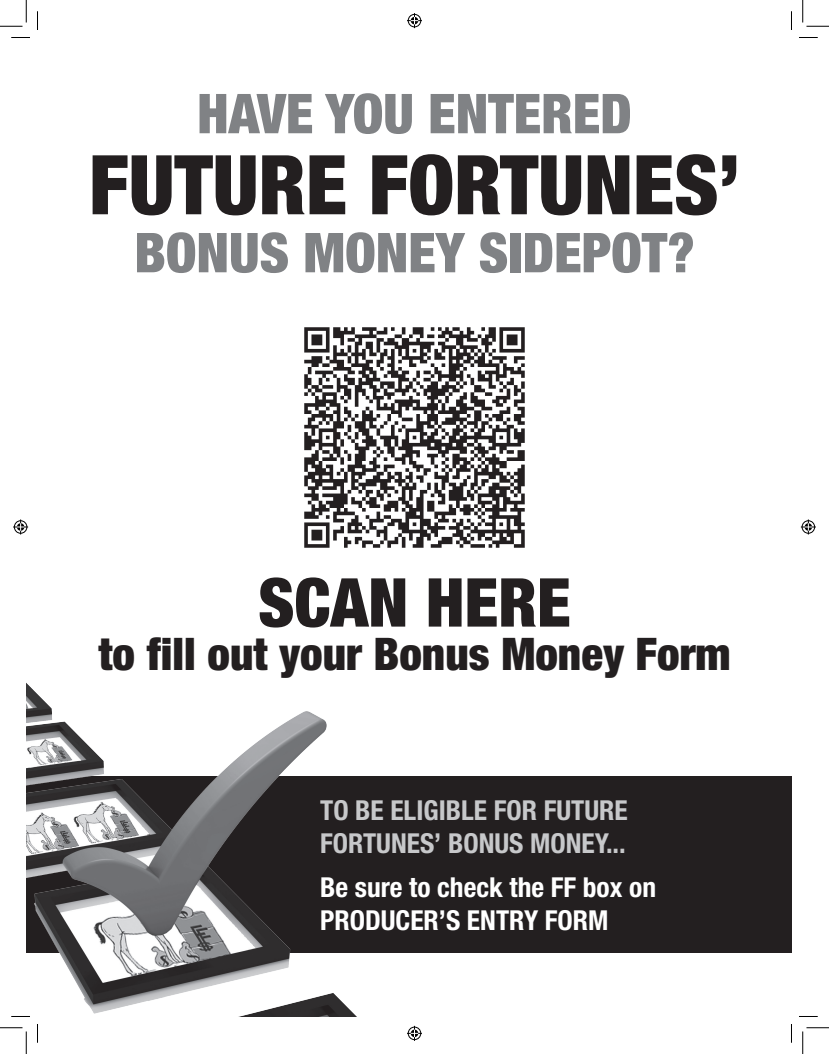
<style>
.page{position:relative;width:829px;height:1054px;background:#fff}
.page>*{position:absolute;margin:0;border:0;box-sizing:border-box;transform-origin:0 0}
.t1{font:900 condensed 82.5px "Helvetica Neue";color:#231f20}
.t2{font:900 condensed 67.5px "Helvetica Neue";color:#231f20}
.t3{font:900 condensed 55px "Helvetica Neue";color:#808285}
.t4{font:900 condensed 45px "Helvetica Neue";color:#231f20}
.t5{font:700 condensed 27.5px/33px "Helvetica Neue";color:#c7c8ca}
.t6{font:700 condensed 27.5px/33px "Helvetica Neue";color:#fff}
</style>
<div class="page">
<div style="left:26px;top:776px;width:765px;height:177px;background:#231f20"></div>
<img style="left:304px;top:327px;width:221px;height:221px">
<img style="left:26px;top:683px;width:330px;height:333px">
<svg style="left:11px;top:37px;width:19px;height:1px"></svg>
<svg style="left:799px;top:37px;width:19px;height:1px"></svg>
<svg style="left:11px;top:1015px;width:19px;height:2px"></svg>
<svg style="left:799px;top:1016px;width:19px;height:1px"></svg>
<svg style="left:37px;top:11px;width:1px;height:19px"></svg>
<svg style="left:37px;top:1024px;width:1px;height:18px"></svg>
<svg style="left:791px;top:11px;width:1px;height:19px"></svg>
<svg style="left:791px;top:1024px;width:1px;height:18px"></svg>
<svg style="left:0;top:0;width:27px;height:27px"></svg>
<svg style="left:0;top:1027px;width:27px;height:27px"></svg>
<svg style="left:802px;top:0;width:27px;height:27px"></svg>
<svg style="left:802px;top:1027px;width:27px;height:27px"></svg>
<svg style="left:407px;top:13px;width:15px;height:15px"></svg>
<svg style="left:407px;top:1026px;width:15px;height:15px"></svg>
<svg style="left:13px;top:519px;width:15px;height:15px"></svg>
<svg style="left:801px;top:519px;width:15px;height:15px"></svg>
<p class="t3" style="left:197px;top:80px;width:436px">HAVE YOU ENTERED</p>
<p class="t1" style="left:89px;top:134px;width:652px">FUTURE FORTUNES’</p>
<p class="t3" style="left:134px;top:219px;width:562px">BONUS MONEY SIDEPOT?</p>
<p class="t2" style="left:258px;top:561px;width:314px">SCAN HERE</p>
<p class="t4" style="left:98px;top:626px;width:633px">to fill out your Bonus Money Form</p>
<p class="t5" style="left:320px;top:793px;width:309px">TO BE ELIGIBLE FOR FUTURE<br>FORTUNES’ BONUS MONEY...</p>
<p class="t6" style="left:320px;top:870px;width:337px">Be sure to check the FF box on<br>PRODUCER’S ENTRY FORM</p>
</div>
